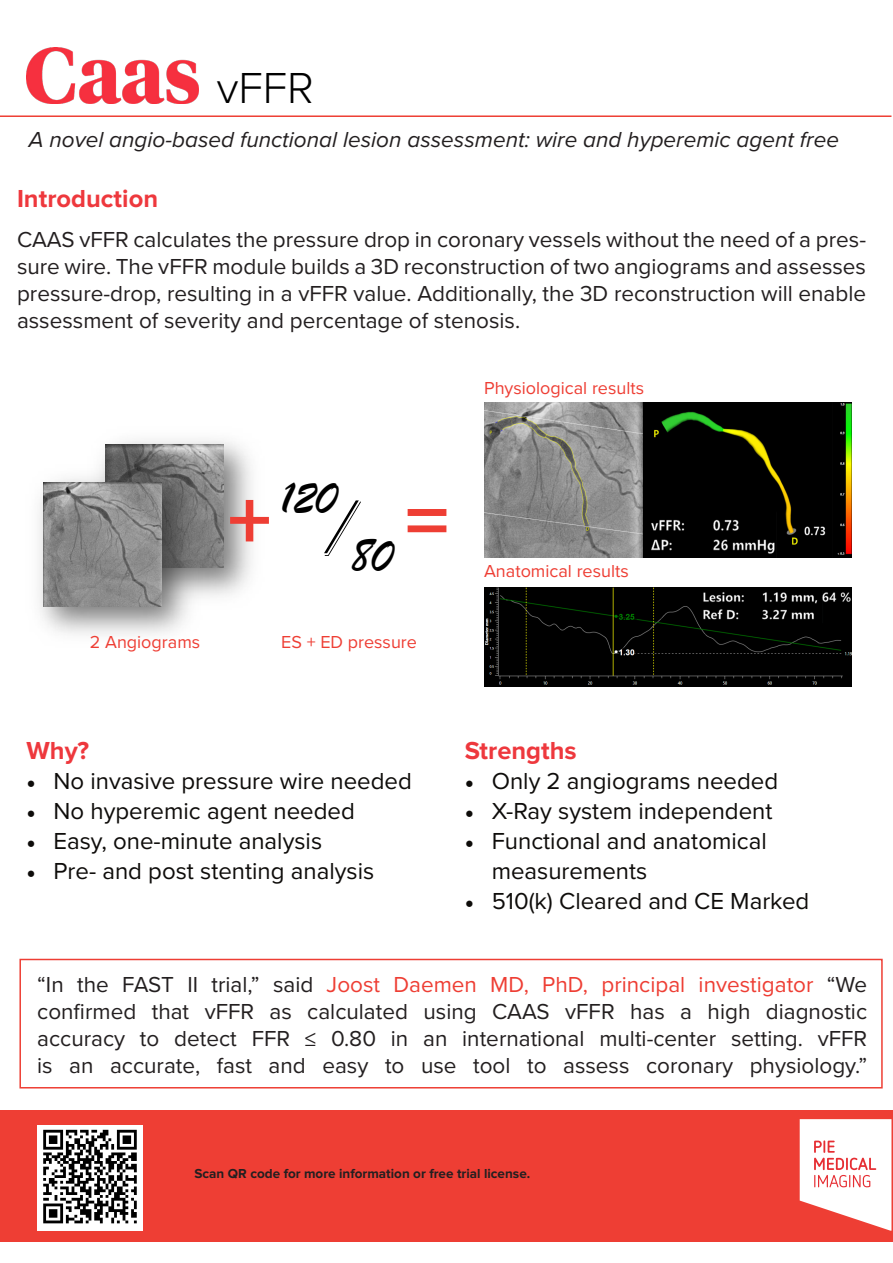
<style>
.page{position:relative;width:893px;height:1263px;background:#fff}
.page>*{position:absolute;margin:0;border:0;box-sizing:border-box;transform-origin:0 0}
.t1{font:700 87px "Proxima Nova";color:#ee3e34}
.t2{font:66.15px "Algerian";color:#000}
.t3{font:48.9px "Brush Script";color:#000}
.t4{font:300 45px "Proxima Nova";color:#000}
.t5{font:700 25.5px "Proxima Nova";color:#ee383d}
.t6{font:24px/30px "Proxima Nova";color:#0e0c0a}
.t7{font:22.5px/27px "Proxima Nova";color:#231f20;text-align:justify}
.t8{font:italic 22.5px "Proxima Nova";color:#231f20}
.t9{font:18px "Proxima Nova";color:#ee3e34}
.t10{font:700 13.5px "Proxima Nova";color:#231f20}
.s1{font-family:"Minion Pro"}
.s2{color:#ee3e34}
</style>
<div class="page">
<div style="left:19px;top:959px;width:864px;height:129px;border:2px solid #ee3e34"></div>
<img style="left:104px;top:440px;width:148px;height:157px">
<img style="left:106px;top:444px;width:117px;height:124px">
<img style="left:39px;top:460px;width:169px;height:175px">
<img style="left:44px;top:483px;width:117px;height:123px">
<img style="left:484px;top:402px;width:367px;height:156px">
<img style="left:484px;top:588px;width:367px;height:99px">
<div style="left:0;top:1110px;width:893px;height:132px;background:#ee3e34"></div>
<hr style="left:0;top:115px;width:891px;height:2px;background:#ee3e34">
<img style="left:27px;top:48px;width:171px;height:55px">
<svg style="left:800px;top:1119px;width:91px;height:112px"></svg>
<img style="left:37px;top:1125px;width:106px;height:106px">
<p class="t4" style="left:217px;top:55px;width:99px">vFFR</p>
<p class="t8" style="left:29px;top:123px;width:812px">A novel angio-based functional lesion assessment: wire and hyperemic agent free</p>
<p class="t5" style="left:17px;top:184px;width:143px">Introduction</p>
<p class="t7" style="left:17px;top:225px;width:851px">CAAS vFFR calculates the pressure drop in coronary vessels without the need of a pres&shy;sure wire. The vFFR module builds a 3D reconstruction of two angiograms and assesses pressure-drop, resulting in a vFFR value. Additionally, the 3D reconstruction will enable assessment of severity and percentage of stenosis.</p>
<p class="t3" style="left:281px;top:468px;width:58px">120</p>
<p class="t1" style="left:228px;top:471px;width:45px">+</p>
<p class="t2" style="left:326px;top:491px;width:33px">/</p>
<p class="t1" style="left:405px;top:471px;width:45px">=</p>
<p class="t3" style="left:350px;top:527px;width:45px">80</p>
<p class="t9" style="left:90px;top:628px;width:112px">2 Angiograms</p>
<p class="t9" style="left:281px;top:628px;width:137px">ES + ED pressure</p>
<p class="t9" style="left:484px;top:374px;width:161px">Physiological results</p>
<p class="t9" style="left:484px;top:558px;width:146px">Anatomical results</p>
<p class="t5" style="left:27px;top:735px;width:64px">Why?</p>
<p class="t6" style="left:27px;top:765px;width:387px"><span class="s1">•</span> No invasive pressure wire needed</p>
<p class="t6" style="left:27px;top:795px;width:330px"><span class="s1">•</span> No hyperemic agent needed</p>
<p class="t6" style="left:27px;top:825px;width:297px"><span class="s1">•</span> Easy, one-minute analysis</p>
<p class="t6" style="left:27px;top:855px;width:349px"><span class="s1">•</span> Pre- and post stenting analysis</p>
<p class="t5" style="left:465px;top:735px;width:114px">Strengths</p>
<p class="t6" style="left:465px;top:765px;width:315px"><span class="s1">•</span> Only 2 angiograms needed</p>
<p class="t6" style="left:465px;top:795px;width:309px"><span class="s1">•</span> X-Ray system independent</p>
<p class="t6" style="left:492px;top:825px;width:277px;text-indent:-27px"><span class="s1">•</span> Functional and anatomical measurements</p>
<p class="t6" style="left:465px;top:885px;width:346px"><span class="s1">•</span> 510(k) Cleared and CE Marked</p>
<p class="t7" style="left:37px;top:970px;width:832px">“In the FAST II trial,” said <span class="s2">Joost Daemen MD, PhD, principal investigator</span> “We confirmed that vFFR as calculated using CAAS vFFR has a high diagnostic accuracy to detect FFR ≤ 0.80 in an international multi-center setting. vFFR is an accurate, fast and easy to use tool to assess coronary physiology.”</p>
<p class="t10" style="left:194px;top:1166px;width:337px">Scan QR code for more information or free trial license.</p>
</div>
